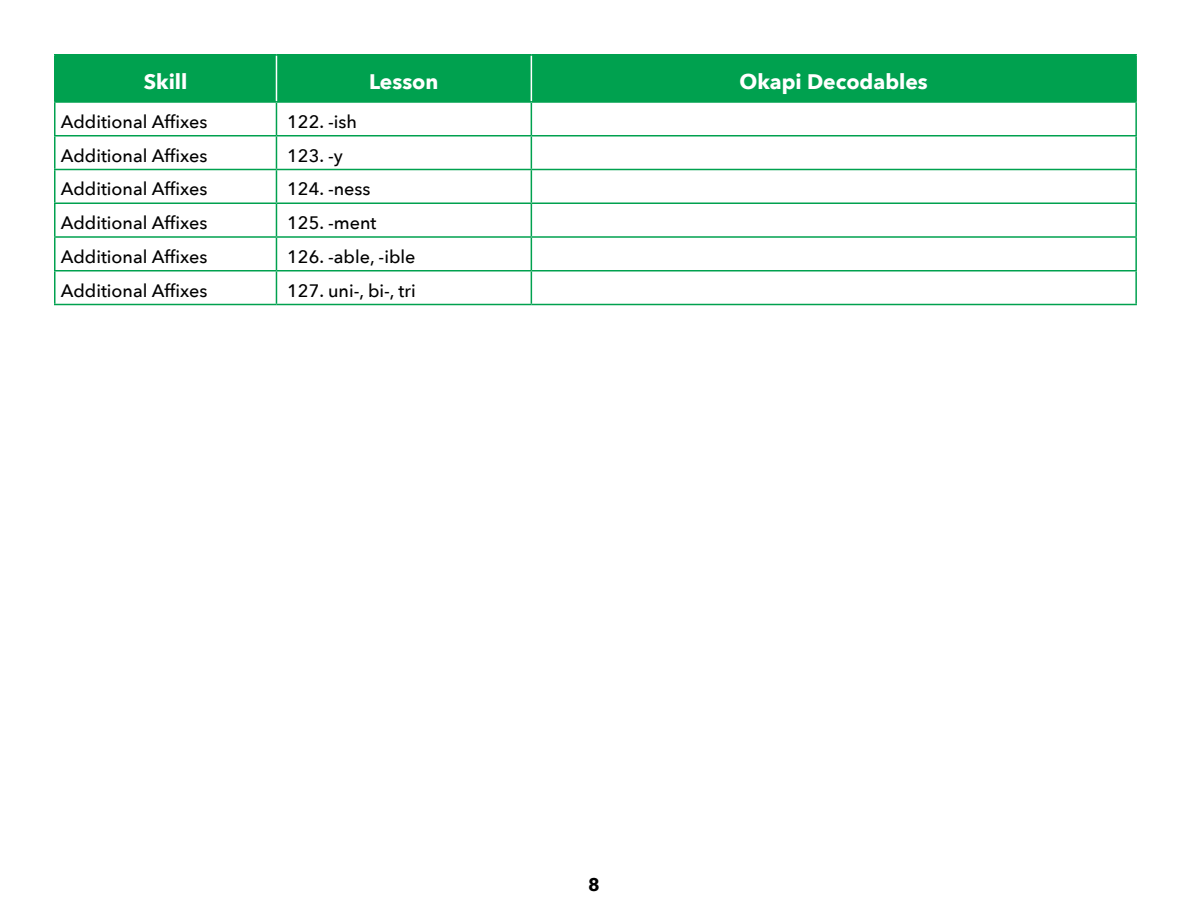
<style>
.page{position:relative;width:1188px;height:918px;background:#fff}
.page>*{position:absolute;margin:0;border:0;box-sizing:border-box;transform-origin:0 0}
.t1{font:700 21px "Avenir Next";color:#fff}
.t2{font:500 18px "Avenir Next";color:#000}
.t3{font:700 18px "Avenir Next";color:#000}
</style>
<div class="page">
<div style="left:56px;top:56px;width:1079px;height:45px;background:#00a14f"></div>
<hr style="left:276px;top:56px;width:1px;height:45px;background:#fff">
<hr style="left:531px;top:56px;width:1px;height:45px;background:#fff">
<hr style="left:54px;top:54px;width:222px;height:2px;background:#00a14f">
<hr style="left:54px;top:56px;width:2px;height:45px;background:#00a14f">
<hr style="left:276px;top:54px;width:255px;height:2px;background:#00a14f">
<hr style="left:531px;top:54px;width:606px;height:2px;background:#00a14f">
<hr style="left:1135px;top:56px;width:2px;height:45px;background:#00a14f">
<hr style="left:54px;top:101px;width:222px;height:2px;background:#00a14f">
<hr style="left:54px;top:103px;width:2px;height:32px;background:#00a14f">
<hr style="left:276px;top:101px;width:255px;height:2px;background:#00a14f">
<hr style="left:276px;top:103px;width:1px;height:32px;background:#00a14f">
<hr style="left:531px;top:101px;width:606px;height:2px;background:#00a14f">
<hr style="left:531px;top:103px;width:1px;height:32px;background:#00a14f">
<hr style="left:1135px;top:103px;width:2px;height:32px;background:#00a14f">
<hr style="left:54px;top:135px;width:222px;height:1px;background:#00a14f">
<hr style="left:54px;top:136px;width:2px;height:33px;background:#00a14f">
<hr style="left:276px;top:135px;width:255px;height:1px;background:#00a14f">
<hr style="left:276px;top:136px;width:1px;height:33px;background:#00a14f">
<hr style="left:531px;top:135px;width:606px;height:1px;background:#00a14f">
<hr style="left:531px;top:136px;width:1px;height:33px;background:#00a14f">
<hr style="left:1135px;top:136px;width:2px;height:33px;background:#00a14f">
<hr style="left:54px;top:169px;width:222px;height:1px;background:#00a14f">
<hr style="left:54px;top:170px;width:2px;height:32px;background:#00a14f">
<hr style="left:276px;top:169px;width:255px;height:1px;background:#00a14f">
<hr style="left:276px;top:170px;width:1px;height:32px;background:#00a14f">
<hr style="left:531px;top:169px;width:606px;height:1px;background:#00a14f">
<hr style="left:531px;top:170px;width:1px;height:32px;background:#00a14f">
<hr style="left:1135px;top:170px;width:2px;height:32px;background:#00a14f">
<hr style="left:54px;top:202px;width:222px;height:2px;background:#00a14f">
<hr style="left:54px;top:204px;width:2px;height:32px;background:#00a14f">
<hr style="left:276px;top:202px;width:255px;height:2px;background:#00a14f">
<hr style="left:276px;top:204px;width:1px;height:32px;background:#00a14f">
<hr style="left:531px;top:202px;width:606px;height:2px;background:#00a14f">
<hr style="left:531px;top:204px;width:1px;height:32px;background:#00a14f">
<hr style="left:1135px;top:204px;width:2px;height:32px;background:#00a14f">
<hr style="left:54px;top:236px;width:222px;height:2px;background:#00a14f">
<hr style="left:54px;top:238px;width:2px;height:32px;background:#00a14f">
<hr style="left:276px;top:236px;width:255px;height:2px;background:#00a14f">
<hr style="left:276px;top:238px;width:1px;height:32px;background:#00a14f">
<hr style="left:531px;top:236px;width:606px;height:2px;background:#00a14f">
<hr style="left:531px;top:238px;width:1px;height:32px;background:#00a14f">
<hr style="left:1135px;top:238px;width:2px;height:32px;background:#00a14f">
<hr style="left:54px;top:270px;width:222px;height:2px;background:#00a14f">
<hr style="left:54px;top:272px;width:2px;height:32px;background:#00a14f">
<hr style="left:276px;top:270px;width:255px;height:2px;background:#00a14f">
<hr style="left:276px;top:272px;width:1px;height:32px;background:#00a14f">
<hr style="left:531px;top:270px;width:606px;height:2px;background:#00a14f">
<hr style="left:531px;top:272px;width:1px;height:32px;background:#00a14f">
<hr style="left:1135px;top:272px;width:2px;height:32px;background:#00a14f">
<hr style="left:54px;top:304px;width:222px;height:1px;background:#00a14f">
<hr style="left:276px;top:304px;width:255px;height:1px;background:#00a14f">
<hr style="left:531px;top:304px;width:606px;height:1px;background:#00a14f">
<p class="t1" style="left:144px;top:63px;width:45px">Skill</p>
<p class="t1" style="left:369px;top:63px;width:71px">Lesson</p>
<p class="t1" style="left:740px;top:63px;width:190px">Okapi Decodables</p>
<p class="t2" style="left:61px;top:106px;width:148px">Additional Affixes</p>
<p class="t2" style="left:287px;top:106px;width:71px">122. -ish</p>
<p class="t2" style="left:61px;top:140px;width:148px">Additional Affixes</p>
<p class="t2" style="left:287px;top:140px;width:57px">123. -y</p>
<p class="t2" style="left:61px;top:174px;width:148px">Additional Affixes</p>
<p class="t2" style="left:287px;top:174px;width:85px">124. -ness</p>
<p class="t2" style="left:61px;top:208px;width:148px">Additional Affixes</p>
<p class="t2" style="left:287px;top:208px;width:91px">125. -ment</p>
<p class="t2" style="left:61px;top:241px;width:148px">Additional Affixes</p>
<p class="t2" style="left:287px;top:241px;width:130px">126. -able, -ible</p>
<p class="t2" style="left:61px;top:275px;width:148px">Additional Affixes</p>
<p class="t2" style="left:287px;top:275px;width:130px">127. uni-, bi-, tri</p>
<p class="t3" style="left:588px;top:869px;width:13px">8</p>
</div>
